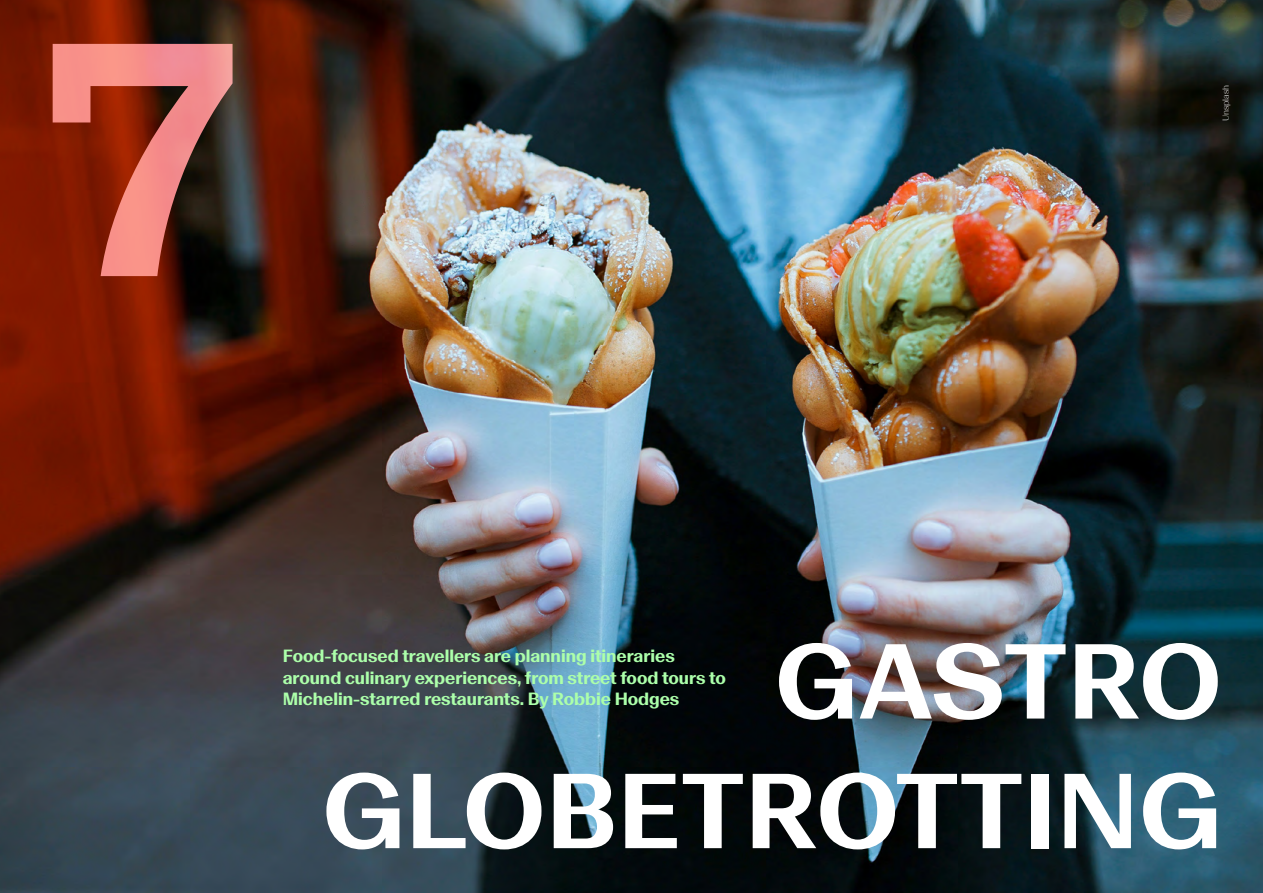
<style>
.page{position:relative;width:1263px;height:893px;background:#fff}
.page>*{position:absolute;margin:0;border:0;box-sizing:border-box;transform-origin:0 0}
.t1{font:700 337.5px "Basel Classic";color:#f08389}
.t2{font:700 108px/129.6px "Basel Classic";letter-spacing:.01em;color:#fff;text-align:right}
.t3{font:700 18px/21.6px "Basel Classic";color:#acffaa}
.t4{font:300 9px "Basel Classic";color:#fff}
</style>
<div class="page">
<img style="left:0;top:0;width:1263px;height:893px">
<h1 class="t1" style="left:43px;top:-81px;width:197px">7</h1>
<p class="t4" style="left:1220px;top:121px;width:38px;rotate:-90deg">Unsplash</p>
<h2 class="t2" style="left:323px;top:611px;width:900px">GASTRO<br>GLOBETROTTING</h2>
<p class="t3" style="left:283px;top:644px;width:445px">Food-focused travellers are planning itineraries around culinary experiences, from street food tours to<br>Michelin-starred restaurants. By Robbie Hodges</p>
</div>
